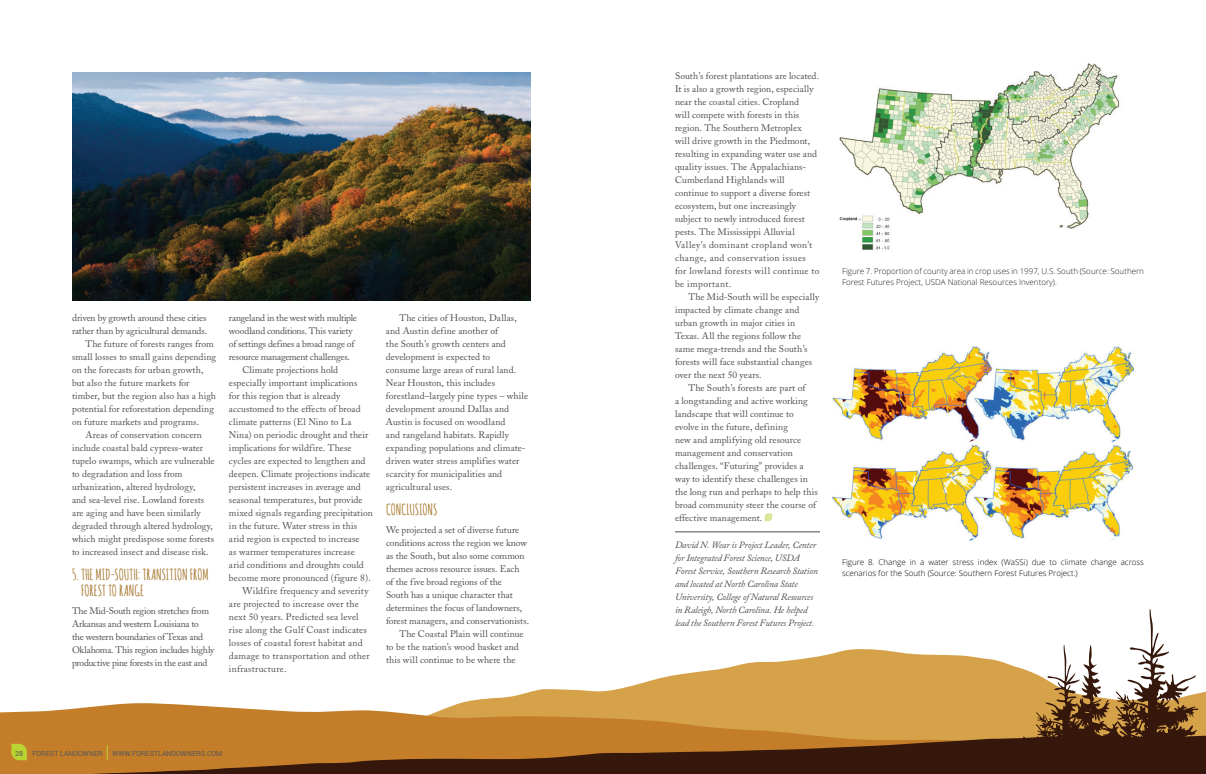
<style>
.page{position:relative;width:1206px;height:774px;background:#fff}
.page>*{position:absolute;margin:0;border:0;box-sizing:border-box;transform-origin:0 0}
.t1{font:700 15px/16px "Amatic SC";color:#a87930}
.t2{font:9.5px/13px "Adobe Caslon";letter-spacing:.005em;color:#4b4c4d}
.t3{font:italic 9.5px/13px "Adobe Caslon Pro";letter-spacing:-.015em;color:#4b4c4d}
.t4{font:9.5px/13px "Adobe Caslon";letter-spacing:-.025em;color:#4b4c4d}
.t5{font:9.5px "Adobe Caslon";letter-spacing:-.02em;color:#4b4c4d}
.t6{font:9.5px "Adobe Caslon";letter-spacing:.03em;color:#4b4c4d}
.t7{font:300 8px/11px "Open Sans";color:#231f20}
.t8{font:300 8px/11px "Open Sans";color:#000}
.t9{font:7px "Roboto";color:#57585a}
</style>
<div class="page">
<svg style="left:464px;top:649px;width:742px;height:53px;fill:#d5a249"></svg>
<svg style="left:0;top:702px;width:1206px;height:33px;background:#d0994b"></svg>
<hr style="left:675px;top:532px;width:145px;height:1px;background:#4b4c4d">
<svg style="left:765px;top:513px;width:7px;height:8px"></svg>
<img style="left:839px;top:63px;width:281px;height:187px">
<img style="left:832px;top:347px;width:302px;height:194px">
<img style="left:72px;top:72px;width:459px;height:228px">
<svg style="left:0;top:735px;width:1206px;height:39px;background:#83511c"></svg>
<svg style="left:1022px;top:609px;width:180px;height:151px"></svg>
<p class="t2" style="left:72px;top:311px;width:136px">driven by growth around these cities</p>
<p class="t2" style="left:72px;top:324px;width:137px">rather than by agricultural demands.</p>
<p class="t2" style="left:85px;top:337px;width:130px">The future of forests ranges from</p>
<p class="t2" style="left:72px;top:350px;width:146px">small losses to small gains depending</p>
<p class="t2" style="left:72px;top:363px;width:133px">on the forecasts for urban growth,</p>
<p class="t2" style="left:72px;top:376px;width:119px">but also the future markets for</p>
<p class="t2" style="left:72px;top:389px;width:146px">timber, but the region also has a high</p>
<p class="t2" style="left:72px;top:402px;width:143px">potential for reforestation depending</p>
<p class="t2" style="left:72px;top:415px;width:129px">on future markets and programs.</p>
<p class="t2" style="left:85px;top:428px;width:118px">Areas of conservation concern</p>
<p class="t2" style="left:72px;top:441px;width:133px">include coastal bald cypress-water</p>
<p class="t2" style="left:72px;top:454px;width:144px">tupelo swamps, which are vulnerable</p>
<p class="t2" style="left:72px;top:467px;width:112px">to degradation and loss from</p>
<p class="t2" style="left:72px;top:480px;width:125px">urbanization, altered hydrology,</p>
<p class="t2" style="left:72px;top:493px;width:134px">and sea-level rise. Lowland forests</p>
<p class="t2" style="left:72px;top:506px;width:130px">are aging and have been similarly</p>
<p class="t2" style="left:72px;top:519px;width:143px">degraded through altered hydrology,</p>
<p class="t2" style="left:72px;top:532px;width:144px">which might predispose some forests</p>
<p class="t2" style="left:72px;top:545px;width:138px">to increased insect and disease risk.</p>
<h1 class="t1" style="left:81px;top:566px;width:129px;text-indent:-9px">5. THE MID-SOUTH: TRANSITION FROM<br>FOREST TO RANGE</h1>
<p class="t4" style="left:72px;top:604px;width:144px">The Mid-South region stretches from Arkansas and western Louisiana to<br>the western boundaries of Texas and Oklahoma. This region includes highly productive pine forests in the east and</p>
<p class="t5" style="left:229px;top:312px;width:130px">rangeland in the west with multiple</p>
<p class="t5" style="left:229px;top:325px;width:125px">woodland conditions. This variety</p>
<p class="t5" style="left:229px;top:338px;width:127px">of settings defines a broad range of</p>
<p class="t5" style="left:229px;top:351px;width:123px">resource management challenges.</p>
<p class="t2" style="left:242px;top:363px;width:97px">Climate projections hold</p>
<p class="t2" style="left:229px;top:376px;width:130px">especially important implications</p>
<p class="t2" style="left:229px;top:389px;width:113px">for this region that is already</p>
<p class="t2" style="left:229px;top:402px;width:133px">accustomed to the effects of broad</p>
<p class="t2" style="left:229px;top:415px;width:124px">climate patterns (El Nino to La</p>
<p class="t2" style="left:229px;top:428px;width:141px">Nina) on periodic drought and their</p>
<p class="t2" style="left:229px;top:441px;width:124px">implications for wildfire. These</p>
<p class="t2" style="left:229px;top:454px;width:138px">cycles are expected to lengthen and</p>
<p class="t2" style="left:229px;top:467px;width:143px">deepen. Climate projections indicate</p>
<p class="t2" style="left:229px;top:480px;width:133px">persistent increases in average and</p>
<p class="t2" style="left:229px;top:493px;width:135px">seasonal temperatures, but provide</p>
<p class="t2" style="left:229px;top:506px;width:145px">mixed signals regarding precipitation</p>
<p class="t2" style="left:229px;top:519px;width:130px">in the future. Water stress in this</p>
<p class="t2" style="left:229px;top:532px;width:132px">arid region is expected to increase</p>
<p class="t2" style="left:229px;top:545px;width:127px">as warmer temperatures increase</p>
<p class="t2" style="left:229px;top:558px;width:136px">arid conditions and droughts could</p>
<p class="t2" style="left:229px;top:571px;width:143px">become more pronounced (figure 8).</p>
<p class="t2" style="left:242px;top:584px;width:128px">Wildfire frequency and severity</p>
<p class="t2" style="left:229px;top:597px;width:131px">are projected to increase over the</p>
<p class="t2" style="left:229px;top:610px;width:131px">next 50 years. Predicted sea level</p>
<p class="t2" style="left:229px;top:623px;width:139px">rise along the Gulf Coast indicates</p>
<p class="t2" style="left:229px;top:636px;width:135px">losses of coastal forest habitat and</p>
<p class="t2" style="left:229px;top:649px;width:142px">damage to transportation and other</p>
<p class="t6" style="left:229px;top:663px;width:59px">infrastructure.</p>
<p class="t2" style="left:386px;top:311px;width:144px;text-indent:13px">The cities of Houston, Dallas, and Austin define another of<br>the South’s growth centers and development is expected to<br>consume large areas of rural land.<br>Near Houston, this includes forestland–largely pine types – while development around Dallas and<br>Austin is focused on woodland<br>and rangeland habitats. Rapidly expanding populations and climate&shy;driven water stress amplifies water scarcity for municipalities and agricultural uses.</p>
<h1 class="t1" style="left:386px;top:501px;width:53px">CONCLUSIONS</h1>
<p class="t2" style="left:386px;top:523px;width:135px">We projected a set of diverse future</p>
<p class="t2" style="left:386px;top:536px;width:143px">conditions across the region we know</p>
<p class="t2" style="left:386px;top:549px;width:140px">as the South, but also some common</p>
<p class="t2" style="left:386px;top:562px;width:135px">themes across resource issues. Each</p>
<p class="t2" style="left:386px;top:575px;width:117px">of the five broad regions of the</p>
<p class="t2" style="left:386px;top:588px;width:128px">South has a unique character that</p>
<p class="t2" style="left:386px;top:601px;width:138px">determines the focus of landowners,</p>
<p class="t2" style="left:386px;top:614px;width:145px">forest managers, and conservationists.</p>
<p class="t2" style="left:399px;top:627px;width:126px">The Coastal Plain will continue</p>
<p class="t2" style="left:386px;top:640px;width:134px">to be the nation’s wood basket and</p>
<p class="t2" style="left:386px;top:653px;width:131px">this will continue to be where the</p>
<p class="t9" style="left:15px;top:748px;width:9px">28</p>
<p class="t9" style="left:32px;top:748px;width:72px">FOREST LANDOWNER</p>
<p class="t9" style="left:112px;top:748px;width:112px">WWW.FORESTLANDOWNERS.COM</p>
<p class="t2" style="left:675px;top:70px;width:146px">South’s forest plantations are located.<br>It is also a growth region, especially near the coastal cities. Cropland<br>will compete with forests in this region. The Southern Metroplex<br>will drive growth in the Piedmont, resulting in expanding water use and quality issues. The Appalachians-Cumberland Highlands will continue to support a diverse forest ecosystem, but one increasingly subject to newly introduced forest pests. The Mississippi Alluvial Valley’s dominant cropland won’t change, and conservation issues for lowland forests will continue to be important.</p>
<p class="t2" style="left:675px;top:291px;width:146px;text-indent:13px">The Mid-South will be especially impacted by climate change and urban growth in major cities in<br>Texas. All the regions follow the same mega-trends and the South’s forests will face substantial changes over the next 50 years.</p>
<p class="t2" style="left:675px;top:382px;width:144px;text-indent:13px">The South’s forests are part of<br>a longstanding and active working landscape that will continue to evolve in the future, defining<br>new and amplifying old resource management and conservation challenges. “Futuring” provides a way to identify these challenges in the long run and perhaps to help this broad community steer the course of effective management.</p>
<p class="t3" style="left:675px;top:538px;width:144px">David N. Wear is Project Leader, Center for Integrated Forest Science, USDA Forest Service, Southern Research Station and located at North Carolina State University, College of Natural Resources in Raleigh, North Carolina. He helped lead the Southern Forest Futures Project.</p>
<p class="t7" style="left:842px;top:266px;width:304px">Figure 7. Proportion of county area in crop uses in 1997, U.S. South (Source: Southern<br>Forest Futures Project, USDA National Resources Inventory).</p>
<p class="t8" style="left:842px;top:556px;width:304px">Figure 8. Change in a water stress index (WaSSi) due to climate change across scenarios for the South (Source: Southern Forest Futures Project.)</p>
</div>
